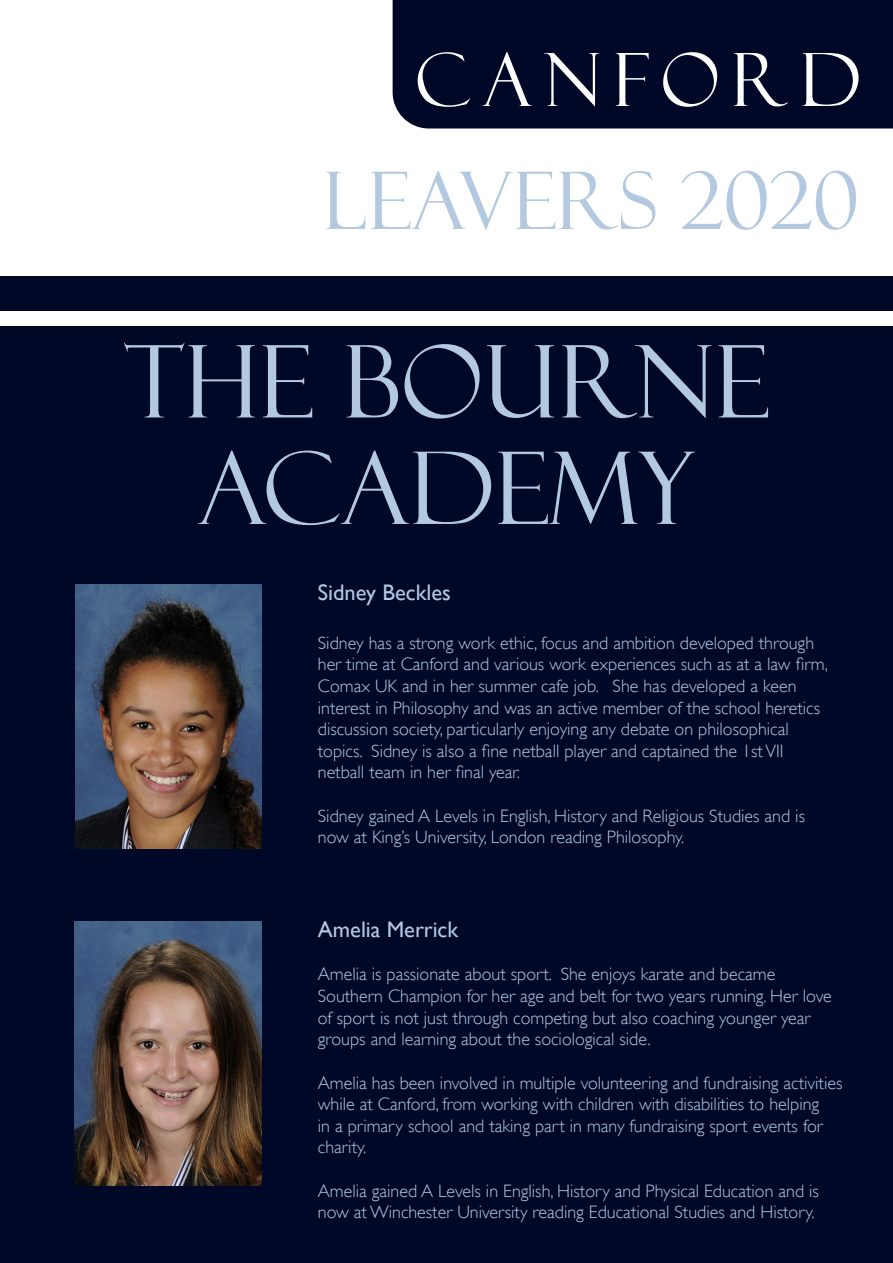
<style>
.page{position:relative;width:893px;height:1263px;background:#fff}
.page>*{position:absolute;margin:0;border:0;box-sizing:border-box;transform-origin:0 0}
.t1{font:100.5px/106.5px "Felix Titling";color:#b3c9e0;text-align:center}
.t2{font:79.5px "Felix Titling";color:#b3c9e0}
.t3{font:73.65px "Felix Titling";letter-spacing:.16em;color:#fff}
.t4{font:22.5px "Gill Sans";color:#b3c9e0}
.t5{font:300 18px/21.6px "Gill Sans";color:#b3c9e0}
</style>
<div class="page">
<div style="left:0;top:276px;width:893px;height:34px;background:#000827"></div>
<div style="left:392px;top:0;width:501px;height:129px;background:#000827"></div>
<div style="left:0;top:327px;width:893px;height:936px;background:#000827"></div>
<img style="left:75px;top:585px;width:187px;height:263px">
<img style="left:75px;top:922px;width:186px;height:263px">
<p class="t3" style="left:415px;top:38px;width:447px">CANFORD</p>
<p class="t2" style="left:325px;top:155px;width:536px">LEAVERS 2020</p>
<p class="t1" style="left:124px;top:330px;width:647px">THE BOURNE<br>ACADEMY</p>
<p class="t4" style="left:318px;top:580px;width:134px">Sidney Beckles</p>
<p class="t5" style="left:318px;top:632px;width:511px">Sidney has a strong work ethic, focus and ambition developed through her time at Canford and various work experiences such as at a law firm, Comax UK and in her summer cafe job. She has developed a keen interest in Philosophy and was an active member of the school heretics discussion society, particularly enjoying any debate on philosophical topics. Sidney is also a fine netball player and captained the 1st VII netball team in her final year.</p>
<p class="t5" style="left:318px;top:805px;width:489px">Sidney gained A Levels in English, History and Religious Studies and is now at King’s University, London reading Philosophy.</p>
<p class="t4" style="left:318px;top:917px;width:142px">Amelia Merrick</p>
<p class="t5" style="left:318px;top:964px;width:515px">Amelia is passionate about sport. She enjoys karate and became Southern Champion for her age and belt for two years running. Her love of sport is not just through competing but also coaching younger year groups and learning about the sociological side.</p>
<p class="t5" style="left:318px;top:1072px;width:526px">Amelia has been involved in multiple volunteering and fundraising activities while at Canford, from working with children with disabilities to helping<br>in a primary school and taking part in many fundraising sport events for charity.</p>
<p class="t5" style="left:318px;top:1180px;width:503px">Amelia gained A Levels in English, History and Physical Education and is now at Winchester University reading Educational Studies and History.</p>
</div>
